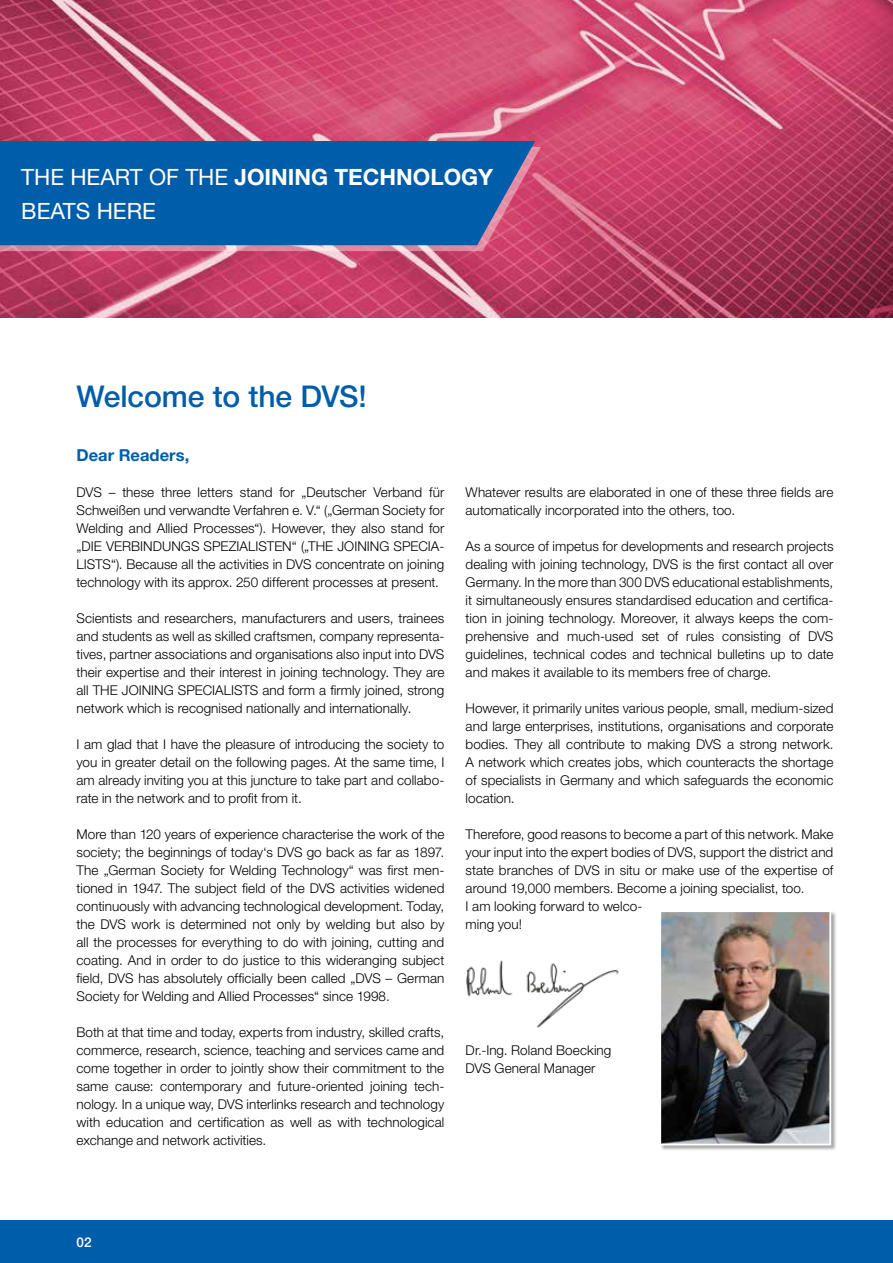
<style>
.page{position:relative;width:893px;height:1263px;background:#fff}
.page>*{position:absolute;margin:0;border:0;box-sizing:border-box;transform-origin:0 0}
.t1{font:500 30px "Helvetica Neue LT Std";letter-spacing:-.005em;color:#005da9}
.t2{font:22.5px/33px "Helvetica Neue LT Std";color:#fff}
.t3{font:700 16.5px "Helvetica Neue LT Std";letter-spacing:.005em;color:#005da9}
.t4{font:300 13.5px/18px "Helvetica Neue LT Std";letter-spacing:.005em;color:#000;text-align:justify}
.t5{font:500 13.5px "Helvetica Neue LT Std";color:#fff}
.s1{font-weight:700}
</style>
<div class="page">
<div style="left:0;top:1220px;width:893px;height:43px;background:#005da9"></div>
<img style="left:0;top:0;width:893px;height:317px">
<svg style="left:0;top:147px;width:541px;height:104px;background:#d4819d"></svg>
<div style="left:0;top:141px;width:535px;height:104px;background:#005da9"></div>
<div style="left:660px;top:911px;width:177px;height:241px;background:#000;opacity:.35"></div>
<img style="left:662px;top:913px;width:166px;height:229px">
<div style="left:659px;top:910px;width:172px;height:235px;border:2px solid #fff"></div>
<img style="left:466px;top:960px;width:153px;height:68px">
<h2 class="t2" style="left:21px;top:161px;width:473px">THE HEART OF THE <span class="s1">JOINING TECHNOLOGY<br></span>BEATS HERE</h2>
<h1 class="t1" style="left:77px;top:379px;width:292px">Welcome to the DVS!</h1>
<p class="t3" style="left:77px;top:445px;width:114px">Dear Readers,</p>
<p class="t4" style="left:77px;top:483px;width:369px">DVS – these three letters stand for „Deutscher Verband für Schweißen und verwandte Verfahren e. V.“ („German Society for Welding and Allied Processes“). However, they also stand for „DIE VERBINDUNGS SPEZIALISTEN“ („THE JOINING SPECIA-LISTS“). Because all the activities in DVS concentrate on joining technology with its approx. 250 different processes at present.</p>
<p class="t4" style="left:77px;top:609px;width:369px">Scientists and researchers, manufacturers and users, trainees and students as well as skilled craftsmen, company representa&shy;tives, partner associations and organisations also input into DVS their expertise and their interest in joining technology. They are all THE JOINING SPECIALISTS and form a firmly joined, strong network which is recognised nationally and internationally.</p>
<p class="t4" style="left:77px;top:735px;width:369px">I am glad that I have the pleasure of introducing the society to you in greater detail on the following pages. At the same time, I am already inviting you at this juncture to take part and collabo&shy;rate in the network and to profit from it.</p>
<p class="t4" style="left:77px;top:825px;width:369px">More than 120 years of experience characterise the work of the society; the beginnings of today‘s DVS go back as far as 1897.<br>The „German Society for Welding Technology“ was first men&shy;tioned in 1947. The subject field of the DVS activities widened continuously with advancing technological development. Today, the DVS work is determined not only by welding but also by all the processes for everything to do with joining, cutting and coating. And in order to do justice to this wideranging subject field, DVS has absolutely officially been called „DVS – German Society for Welding and Allied Processes“ since 1998.</p>
<p class="t4" style="left:77px;top:1023px;width:369px;text-align:left">Both at that time and today, experts from industry, skilled crafts, commerce, research, science, teaching and services came and come together in order to jointly show their commitment to the same cause: contemporary and future-oriented joining tech&shy;nology. In a unique way, DVS interlinks research and technology with education and certification as well as with technological exchange and network activities.</p>
<p class="t4" style="left:466px;top:483px;width:369px">Whatever results are elaborated in one of these three fields are automatically incorporated into the others, too.</p>
<p class="t4" style="left:466px;top:537px;width:369px">As a source of impetus for developments and research projects dealing with joining technology, DVS is the first contact all over Germany. In the more than 300 DVS educational establishments, it simultaneously ensures standardised education and certifica&shy;tion in joining technology. Moreover, it always keeps the com&shy;prehensive and much-used set of rules consisting of DVS guidelines, technical codes and technical bulletins up to date and makes it available to its members free of charge.</p>
<p class="t4" style="left:466px;top:699px;width:369px">However, it primarily unites various people, small, medium-sized and large enterprises, institutions, organisations and corporate bodies. They all contribute to making DVS a strong network.<br>A network which creates jobs, which counteracts the shortage of specialists in Germany and which safeguards the economic location.</p>
<p class="t4" style="left:466px;top:825px;width:369px;text-align:left">Therefore, good reasons to become a part of this network. Make your input into the expert bodies of DVS, support the district and state branches of DVS in situ or make use of the expertise of around 19,000 members. Become a joining specialist, too.<br>I am looking forward to welco-<br>ming you!</p>
<p class="t4" style="left:466px;top:1041px;width:147px">Dr.-Ing. Roland Boecking<br>DVS General Manager</p>
<p class="t5" style="left:77px;top:1234px;width:17px">02</p>
</div>
